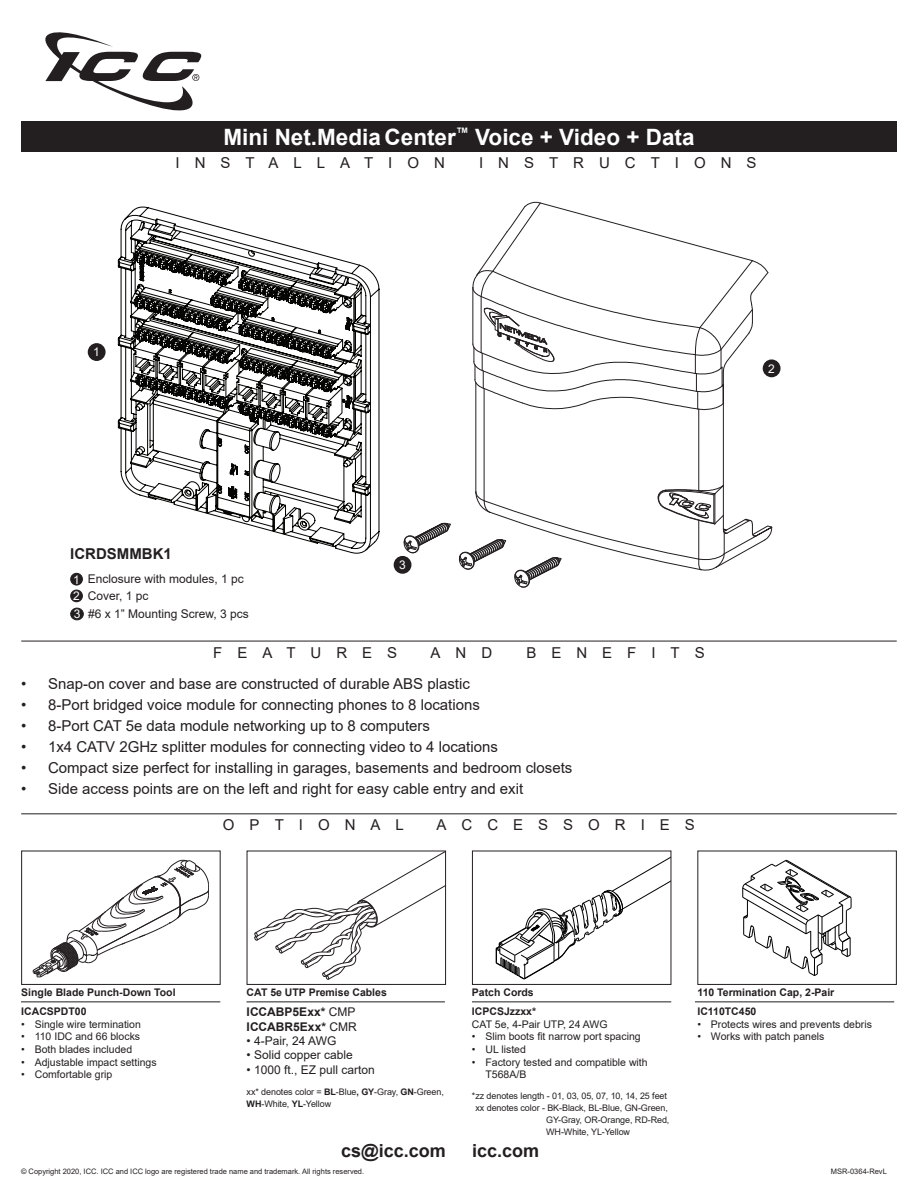
<style>
.page{position:relative;width:918px;height:1188px;background:#fff}
.page>*{position:absolute;margin:0;border:0;box-sizing:border-box;transform-origin:0 0}
.t1{font:700 22.5px "Arial";color:#fff}
.t2{font:700 18px "Arial";color:#231f20}
.t3{font:15px "Arial";color:#231f20}
.t4{font:15px "Arial";letter-spacing:1em;color:#231f20}
.t5{font:700 15px "Arial";color:#231f20}
.t6{font:12px/17px "Arial";color:#231f20}
.t7{font:700 12px/14.4px "Arial";color:#231f20}
.t8{font:12px "Arial";color:#fff}
.t9{font:10.5px/12.6px "Arial";color:#231f20}
.t10{font:700 10.5px/18.9px "Arial";color:#231f20}
.t11{font:9px/12px "Arial";letter-spacing:-.01em;color:#231f20}
.t12{font:7.5px "Arial";color:#231f20}
.s1{color:#fff}
.s2{font-weight:400}
.s3{font-weight:700}
</style>
<div class="page">
<svg style="left:45px;top:32px;width:156px;height:78px"></svg>
<div style="left:21px;top:122px;width:876px;height:30px;background:#231f20"></div>
<hr style="left:21px;top:814px;width:876px;height:1px;background:#231f20">
<hr style="left:21px;top:641px;width:876px;height:1px;background:#231f20">
<svg style="left:32px;top:860px;width:177px;height:118px"></svg>
<div style="left:21px;top:851px;width:200px;height:134px;border:1px solid #231f20"></div>
<svg style="left:254px;top:853px;width:190px;height:127px"></svg>
<div style="left:247px;top:851px;width:199px;height:134px;border:1px solid #231f20"></div>
<svg style="left:496px;top:857px;width:173px;height:122px"></svg>
<div style="left:472px;top:851px;width:199px;height:134px;border:1px solid #231f20"></div>
<svg style="left:742px;top:860px;width:110px;height:116px"></svg>
<div style="left:697px;top:851px;width:200px;height:134px;border:1px solid #231f20"></div>
<hr style="left:247px;top:1001px;width:198px;height:1px;background:#231f20">
<hr style="left:472px;top:1001px;width:199px;height:1px;background:#231f20">
<hr style="left:695px;top:1001px;width:199px;height:1px;background:#231f20">
<div style="left:71px;top:573px;width:11px;height:12px;background:#231f20;border-radius:50%"></div>
<div style="left:70px;top:573px;width:13px;height:13px;border:1px solid #231f20;border-radius:50%"></div>
<div style="left:71px;top:590px;width:11px;height:12px;background:#231f20;border-radius:50%"></div>
<div style="left:70px;top:590px;width:13px;height:12px;border:1px solid #231f20;border-radius:50%"></div>
<div style="left:71px;top:608px;width:12px;height:12px;background:#231f20;border-radius:50%"></div>
<div style="left:70px;top:608px;width:14px;height:12px;border:1px solid #231f20;border-radius:50%"></div>
<div style="left:89px;top:344px;width:16px;height:16px;background:#231f20;border-radius:50%"></div>
<div style="left:88px;top:343px;width:18px;height:18px;border:2px solid #231f20;border-radius:50%"></div>
<div style="left:763px;top:360px;width:17px;height:17px;background:#231f20;border-radius:50%"></div>
<div style="left:763px;top:359px;width:18px;height:18px;border:2px solid #231f20;border-radius:50%"></div>
<div style="left:394px;top:557px;width:17px;height:16px;background:#231f20;border-radius:50%"></div>
<div style="left:394px;top:556px;width:17px;height:18px;border:2px solid #231f20;border-radius:50%"></div>
<hr style="left:21px;top:1001px;width:199px;height:1px;background:#231f20">
<svg style="left:403px;top:523px;width:48px;height:31px"></svg>
<svg style="left:459px;top:202px;width:313px;height:386px"></svg>
<svg style="left:118px;top:206px;width:262px;height:348px"></svg>
<h1 class="t1" style="left:223px;top:121px;width:473px">Mini Net.Media Center<sup>™</sup> Voice + Video + Data</h1>
<p class="t4" style="left:176px;top:152px;width:271px">INSTALLATION</p>
<p class="t4" style="left:479px;top:152px;width:279px">INSTRUCTIONS</p>
<p class="t8" style="left:93px;top:344px;width:8px">1</p>
<p class="t8" style="left:768px;top:360px;width:8px">2</p>
<p class="t5" style="left:70px;top:543px;width:103px">ICRDSMMBK1</p>
<p class="t6" style="left:73px;top:570px;width:172px"><span class="s1">1</span> Enclosure with modules, 1 pc<br><span class="s1">2</span> Cover, 1 pc</p>
<p class="t6" style="left:74px;top:605px;width:177px"><span class="s1">3</span> #6 x 1” Mounting Screw, 3 pcs</p>
<p class="t8" style="left:399px;top:557px;width:8px">3</p>
<p class="t4" style="left:213px;top:642px;width:185px">FEATURES</p>
<p class="t3" style="left:431px;top:642px;width:63px">AND</p>
<p class="t4" style="left:526px;top:642px;width:180px">BENEFITS</p>
<p class="t3" style="left:21px;top:673px;width:450px">• Snap-on cover and base are constructed of durable ABS plastic</p>
<p class="t3" style="left:21px;top:694px;width:460px">• 8-Port bridged voice module for connecting phones to 8 locations</p>
<p class="t3" style="left:21px;top:715px;width:411px">• 8-Port CAT 5e data module networking up to 8 computers</p>
<p class="t3" style="left:21px;top:736px;width:478px">• 1x4 CATV 2GHz splitter modules for connecting video to 4 locations</p>
<p class="t3" style="left:21px;top:757px;width:553px">• Compact size perfect for installing in garages, basements and bedroom closets</p>
<p class="t3" style="left:21px;top:778px;width:504px">• Side access points are on the left and right for easy cable entry and exit</p>
<p class="t4" style="left:223px;top:815px;width:182px">OPTIONAL</p>
<p class="t4" style="left:437px;top:815px;width:260px">ACCESSORIES</p>
<p class="t10" style="left:21px;top:983px;width:156px">Single Blade Punch-Down Tool<br>ICACSPDT00</p>
<p class="t9" style="left:21px;top:1018px;width:121px">• Single wire termination</p>
<p class="t9" style="left:21px;top:1030px;width:120px">• 110 IDC and 66 blocks</p>
<p class="t9" style="left:21px;top:1043px;width:112px">• Both blades included</p>
<p class="t9" style="left:21px;top:1056px;width:137px">• Adjustable impact settings</p>
<p class="t9" style="left:21px;top:1068px;width:93px">• Comfortable grip</p>
<p class="t10" style="left:247px;top:983px;width:142px">CAT 5e UTP Premise Cables</p>
<p class="t10" style="left:472px;top:983px;width:63px">Patch Cords</p>
<p class="t10" style="left:697px;top:983px;width:138px">110 Termination Cap, 2-Pair<br>IC110TC450</p>
<p class="t9" style="left:697px;top:1018px;width:176px">• Protects wires and prevents debris</p>
<p class="t9" style="left:697px;top:1030px;width:129px">• Works with patch panels</p>
<p class="t10" style="left:472px;top:1002px;width:66px">ICPCSJzzxx*</p>
<p class="t9" style="left:472px;top:1018px;width:137px">CAT 5e, 4-Pair UTP, 24 AWG</p>
<p class="t9" style="left:472px;top:1030px;width:170px">• Slim boots fit narrow port spacing</p>
<p class="t9" style="left:472px;top:1043px;width:55px">• UL listed</p>
<p class="t9" style="left:485px;top:1056px;width:164px;text-indent:-14px">• Factory tested and compatible with<br>T568A/B</p>
<p class="t11" style="left:472px;top:1090px;width:197px">*zz denotes length - 01, 03, 05, 07, 10, 14, 25 feet</p>
<p class="t11" style="left:476px;top:1102px;width:194px">xx denotes color - BK-Black, BL-Blue, GN-Green,</p>
<p class="t11" style="left:546px;top:1114px;width:125px">GY-Gray, OR-Orange, RD-Red,</p>
<p class="t11" style="left:546px;top:1126px;width:85px">WH-White, YL-Yellow</p>
<p class="t7" style="left:247px;top:1005px;width:112px">ICCABP5Exx* <span class="s2">CMP<br></span>ICCABR5Exx* <span class="s2">CMR</span></p>
<p class="t6" style="left:247px;top:1032px;width:91px">• 4-Pair, 24 AWG</p>
<p class="t6" style="left:247px;top:1047px;width:108px">• Solid copper cable</p>
<p class="t6" style="left:247px;top:1061px;width:130px">• 1000 ft., EZ pull carton</p>
<p class="t11" style="left:247px;top:1086px;width:199px">xx* denotes color = <span class="s3">BL</span>-Blue<span class="s3">, GY</span>-Gray, <span class="s3">GN</span>-Green,<br><span class="s3">WH</span>-White, <span class="s3">YL</span>-Yellow</p>
<p class="t2" style="left:341px;top:1138px;width:106px">cs@icc.com</p>
<p class="t2" style="left:472px;top:1138px;width:69px">icc.com</p>
<p class="t12" style="left:21px;top:1166px;width:345px">© Copyright 2020, ICC. ICC and ICC logo are registered trade name and trademark. All rights reserved.</p>
<p class="t12" style="left:831px;top:1166px;width:57px">MSR-0364-RevL</p>
</div>
